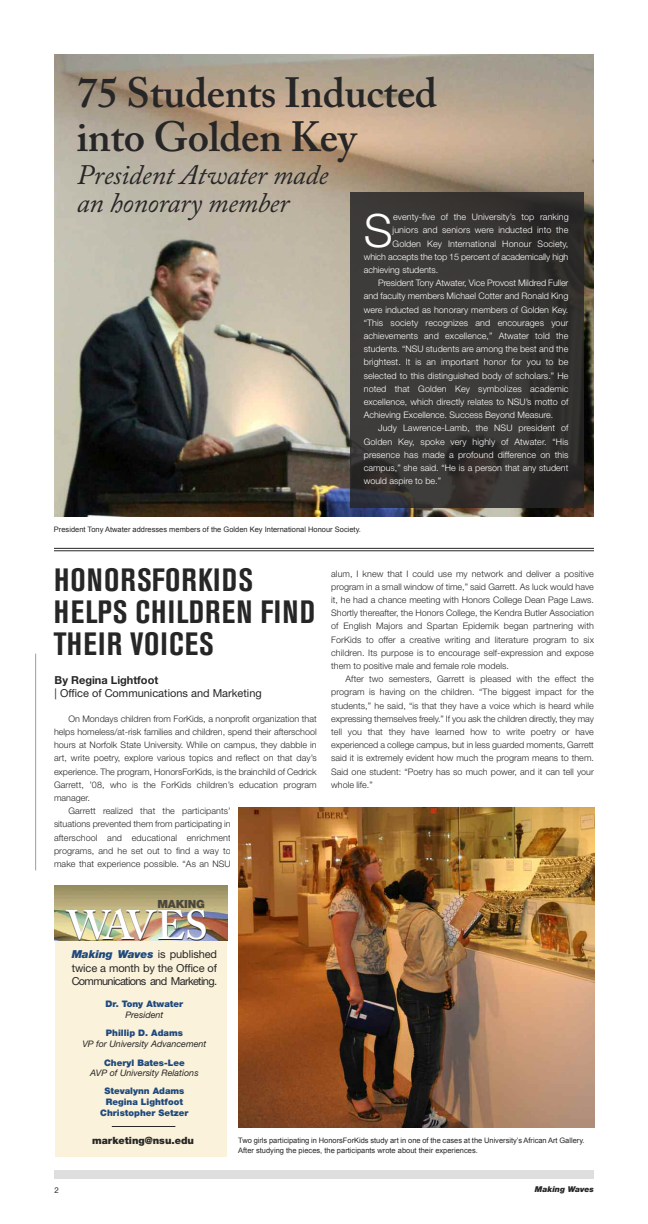
<style>
.page{position:relative;width:648px;height:1224px;background:#fff}
.page>*{position:absolute;margin:0;border:0;box-sizing:border-box;transform-origin:0 0}
.t1{font:300 45.9px "Helvetica Neue LT Std";color:#fff}
.t2{font:600 42px/44px "Adobe Caslon Pro";letter-spacing:-.01em;color:#272627}
.t3{font:600 41px "Adobe Caslon Pro";letter-spacing:-.085em;color:#272627}
.t4{font:700 32px/32px "Akzidenz Grot Con BQ";letter-spacing:.035em;color:#272627}
.t5{font:italic 28px/28px "Adobe Caslon Pro";letter-spacing:-.01em;color:#272627}
.t6{font:900 11.3px "Helvetica Neue LT Std";letter-spacing:-.02em;color:rgb(39 38 39/.75)}
.t7{font:11px/13.2px "Helvetica Neue LT Std";letter-spacing:-.01em;color:#272627;text-align:justify}
.t8{font:700 11px "Helvetica Neue LT Std";color:#272627}
.t9{font:900 10px "Helvetica Neue LT Std";color:#272627}
.t10{font:300 9px/13.2px "Helvetica Neue LT Std";letter-spacing:.005em;color:#272627;text-align:justify}
.t11{font:300 9px "Helvetica Neue LT Std";letter-spacing:.005em;color:#fff}
.t12{font:900 9px/10.8px "Helvetica Neue LT Std";color:#1f497d;text-align:center}
.t13{font:italic 9px "Helvetica Neue LT Std";color:#272627}
.t14{font:italic 900 8px "Helvetica Neue LT Std";color:#272627}
.t15{font:8px "Helvetica Neue LT Std";color:#272627}
.t16{font:7.5px/9.5px "Arial";color:#272627}
.s1{color:#fff}
.s2{font-weight:900;font-style:italic;color:#1f497d}
</style>
<div class="page">
<img style="left:54px;top:54px;width:540px;height:462px">
<div style="left:350px;top:192px;width:234px;height:316px;background:#272627;opacity:.85"></div>
<div style="left:54px;top:1170px;width:540px;height:9px;background:#dfdedf"></div>
<div style="left:55px;top:938px;width:172px;height:219px;background:#faf2db"></div>
<img style="left:54px;top:886px;width:174px;height:54px">
<hr style="left:112px;top:1126px;width:63px;height:1px;background:#272627">
<img style="left:239px;top:808px;width:355px;height:320px">
<hr style="left:54px;top:551px;width:540px;height:1px;background:#272627">
<hr style="left:54px;top:548px;width:540px;height:1px;background:#272627">
<hr style="left:35px;top:654px;width:1px;height:216px;background:#9e9d9e">
<h2 class="t2" style="left:77px;top:76px;width:362px">75 Students Inducted into Golden Key</h2>
<h3 class="t5" style="left:77px;top:165px;width:253px">President Atwater made an honorary member</h3>
<h1 class="t1" style="left:364px;top:214px;width:30px">S</h1>
<p class="t11" style="left:393px;top:214px;width:177px">eventy-five of the University’s top ranking</p>
<p class="t11" style="left:393px;top:227px;width:177px">juniors and seniors were inducted into the</p>
<p class="t11" style="left:393px;top:240px;width:177px">Golden Key International Honour Society,</p>
<p class="t11" style="left:364px;top:253px;width:206px">which accepts the top 15 percent of academically high</p>
<p class="t11" style="left:364px;top:267px;width:76px">achieving students.</p>
<p class="t11" style="left:378px;top:280px;width:192px">President Tony Atwater, Vice Provost Mildred Fuller</p>
<p class="t11" style="left:364px;top:293px;width:206px">and faculty members Michael Cotter and Ronald King</p>
<p class="t11" style="left:364px;top:306px;width:206px">were inducted as honorary members of Golden Key.</p>
<p class="t11" style="left:364px;top:319px;width:206px">“This society recognizes and encourages your</p>
<p class="t11" style="left:364px;top:333px;width:206px">achievements and excellence,” Atwater told the</p>
<p class="t11" style="left:364px;top:346px;width:206px">students. “NSU students are among the best and the</p>
<p class="t11" style="left:364px;top:359px;width:206px">brightest. It is an important honor for you to be</p>
<p class="t11" style="left:364px;top:372px;width:206px">selected to this distinguished body of scholars.” He</p>
<p class="t11" style="left:364px;top:385px;width:206px">noted that Golden Key symbolizes academic</p>
<p class="t11" style="left:364px;top:399px;width:206px">excellence, which directly relates to NSU’s motto of</p>
<p class="t11" style="left:364px;top:412px;width:191px">Achieving Excellence. Success Beyond Measure.</p>
<p class="t11" style="left:378px;top:425px;width:192px">Judy Lawrence-Lamb, the NSU president of</p>
<p class="t11" style="left:364px;top:438px;width:206px">Golden Key, spoke very highly of Atwater. “His</p>
<p class="t11" style="left:364px;top:451px;width:206px">presence has made a profound difference on this</p>
<p class="t11" style="left:364px;top:465px;width:206px">campus,” she said. “He is a person that any student</p>
<p class="t11" style="left:364px;top:478px;width:79px">would aspire to be.”</p>
<p class="t16" style="left:54px;top:525px;width:308px">President Tony Atwater addresses members of the Golden Key International Honour Society.</p>
<h3 class="t4" style="left:54px;top:564px;width:263px">HONORSFORKIDS<br>HELPS CHILDREN FIND<br>THEIR VOICES</h3>
<p class="t8" style="left:55px;top:676px;width:105px">By Regina Lightfoot</p>
<p class="t7" style="left:55px;top:688px;width:209px">| Office of Communications and Marketing</p>
<p class="t10" style="left:68px;top:713px;width:250px">On Mondays children from ForKids, a nonprofit organization that</p>
<p class="t10" style="left:54px;top:726px;width:264px">helps homeless/at-risk families and children, spend their afterschool</p>
<p class="t10" style="left:54px;top:739px;width:264px">hours at Norfolk State University. While on campus, they dabble in</p>
<p class="t10" style="left:54px;top:753px;width:264px">art, write poetry, explore various topics and reflect on that day’s</p>
<p class="t10" style="left:54px;top:766px;width:264px">experience. The program, HonorsForKids, is the brainchild of Cedrick</p>
<p class="t10" style="left:54px;top:779px;width:264px">Garrett, ’08, who is the ForKids children’s education program</p>
<p class="t10" style="left:54px;top:792px;width:37px">manager.</p>
<p class="t10" style="left:68px;top:805px;width:164px">Garrett realized that the participants’</p>
<p class="t10" style="left:54px;top:819px;width:178px">situations prevented them from participating in</p>
<p class="t10" style="left:54px;top:832px;width:178px">afterschool and educational enrichment</p>
<p class="t10" style="left:54px;top:845px;width:178px">programs, and he set out to find a way to</p>
<p class="t10" style="left:54px;top:858px;width:178px">make that experience possible. “As an NSU</p>
<p class="t6" style="left:157px;top:899px;width:49px">MAKING</p>
<h3 class="t3" style="left:66px;top:911px;width:143px"><span class="s1">W</span>AVES</h3>
<p class="t7" style="left:72px;top:949px;width:147px"><span class="s2">Making Waves</span> is published twice a month by the Office of Communications and Marketing.</p>
<p class="t12" style="left:106px;top:999px;width:79px">Dr. Tony Atwater</p>
<p class="t13" style="left:125px;top:1012px;width:40px">President</p>
<p class="t12" style="left:106px;top:1028px;width:79px">Phillip D. Adams</p>
<p class="t13" style="left:82px;top:1040px;width:126px">VP for University Advancement</p>
<p class="t12" style="left:104px;top:1058px;width:82px">Cheryl Bates-Lee</p>
<p class="t13" style="left:90px;top:1070px;width:110px">AVP of University Relations</p>
<p class="t12" style="left:100px;top:1086px;width:90px">Stevalynn Adams<br>Regina Lightfoot<br>Christopher Setzer</p>
<p class="t10" style="left:331px;top:568px;width:264px">alum, I knew that I could use my network and deliver a positive program in a small window of time,” said Garrett. As luck would have it, he had a chance meeting with Honors College Dean Page Laws.<br>Shortly thereafter, the Honors College, the Kendra Butler Association of English Majors and Spartan Epidemik began partnering with ForKids to offer a creative writing and literature program to six children. Its purpose is to encourage self-expression and expose them to positive male and female role models.</p>
<p class="t10" style="left:331px;top:673px;width:264px;text-indent:14px">After two semesters, Garrett is pleased with the effect the program is having on the children. “The biggest impact for the students,” he said, “is that they have a voice which is heard while expressing themselves freely.” If you ask the children directly, they may tell you that they have learned how to write poetry or have experienced a college campus, but in less guarded moments, Garrett said it is extremely evident how much the program means to them.<br>Said one student: “Poetry has so much power, and it can tell your whole life.”</p>
<p class="t9" style="left:92px;top:1137px;width:103px">marketing@nsu.edu</p>
<p class="t16" style="left:238px;top:1136px;width:348px">Two girls participating in HonorsForKids study art in one of the cases at the University’s African Art Gallery.<br>After studying the pieces, the participants wrote about their experiences.</p>
<p class="t15" style="left:55px;top:1187px;width:6px">2</p>
<p class="t14" style="left:535px;top:1187px;width:61px">Making Waves</p>
</div>
